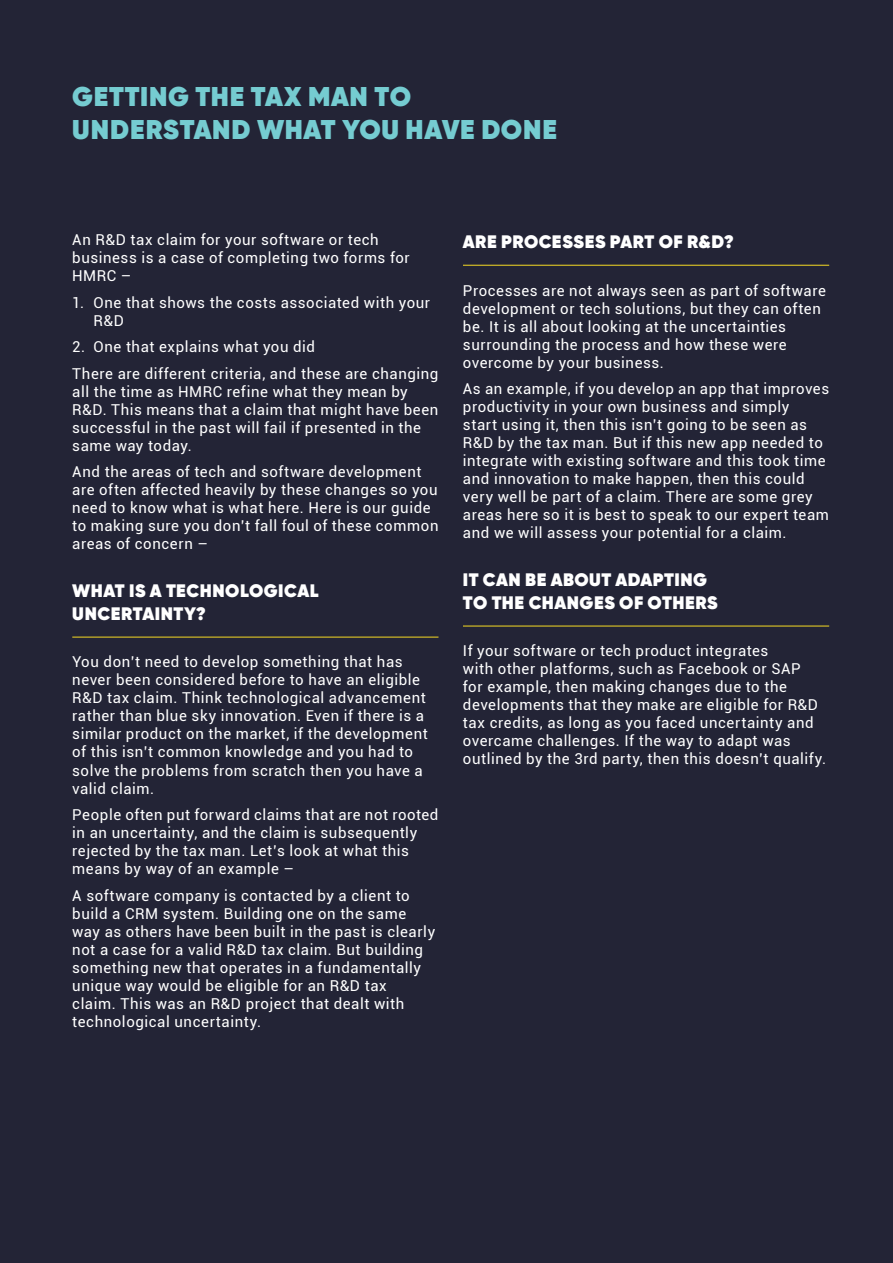
<style>
.page{position:relative;width:893px;height:1263px;background:#232436}
.page>*{position:absolute;margin:0;border:0;box-sizing:border-box;transform-origin:0 0}
.t1{font:800 27px/33px "Gilroy";letter-spacing:.025em;color:#75ccd1}
.t2{font:800 18px/22.5px "Gilroy";letter-spacing:.025em;color:#fff}
.t3{font:15px/18px "Roboto";letter-spacing:.035em;color:#fff}
</style>
<div class="page">
<hr style="left:72px;top:637px;width:366px;height:1px;background:#f6da23">
<hr style="left:463px;top:265px;width:366px;height:1px;background:#f6da23">
<hr style="left:463px;top:626px;width:366px;height:1px;background:#f6da23">
<h1 class="t1" style="left:72px;top:80px;width:486px">GETTING THE TAX MAN TO<br>UNDERSTAND WHAT YOU HAVE DONE</h1>
<p class="t3" style="left:72px;top:230px;width:339px">An R&amp;D tax claim for your software or tech business is a case of completing two forms for<br>HMRC –</p>
<p class="t3" style="left:94px;top:293px;width:338px;text-indent:-21px">1. One that shows the costs associated with your<br>R&amp;D</p>
<p class="t3" style="left:72px;top:333px;width:368px;line-height:26.5px">2. One that explains what you did<br>There are different criteria, and these are changing</p>
<p class="t3" style="left:72px;top:382px;width:368px">all the time as HMRC refine what they mean by R&amp;D. This means that a claim that might have been successful in the past will fail if presented in the same way today.</p>
<p class="t3" style="left:72px;top:462px;width:368px">And the areas of tech and software development are often affected heavily by these changes so you need to know what is what here. Here is our guide to making sure you don’t fall foul of these common areas of concern –</p>
<p class="t2" style="left:72px;top:580px;width:248px">WHAT IS A TECHNOLOGICAL<br>UNCERTAINTY?</p>
<p class="t3" style="left:72px;top:653px;width:357px">You don’t need to develop something that has never been considered before to have an eligible R&amp;D tax claim. Think technological advancement rather than blue sky innovation. Even if there is a similar product on the market, if the development of this isn’t common knowledge and you had to solve the problems from scratch then you have a valid claim.</p>
<p class="t3" style="left:72px;top:805px;width:368px">People often put forward claims that are not rooted in an uncertainty, and the claim is subsequently rejected by the tax man. Let’s look at what this means by way of an example –</p>
<p class="t3" style="left:72px;top:886px;width:364px">A software company is contacted by a client to build a CRM system. Building one on the same way as others have been built in the past is clearly not a case for a valid R&amp;D tax claim. But building something new that operates in a fundamentally unique way would be eligible for an R&amp;D tax<br>claim. This was an R&amp;D project that dealt with technological uncertainty.</p>
<p class="t2" style="left:463px;top:230px;width:272px">ARE PROCESSES PART OF R&amp;D?</p>
<p class="t3" style="left:463px;top:281px;width:364px">Processes are not always seen as part of software development or tech solutions, but they can often be. It is all about looking at the uncertainties surrounding the process and how these were overcome by your business.</p>
<p class="t3" style="left:463px;top:379px;width:368px">As an example, if you develop an app that improves productivity in your own business and simply<br>start using it, then this isn’t going to be seen as R&amp;D by the tax man. But if this new app needed to integrate with existing software and this took time and innovation to make happen, then this could very well be part of a claim. There are some grey areas here so it is best to speak to our expert team and we will assess your potential for a claim.</p>
<p class="t2" style="left:463px;top:568px;width:256px">IT CAN BE ABOUT ADAPTING<br>TO THE CHANGES OF OTHERS</p>
<p class="t3" style="left:463px;top:641px;width:365px">If your software or tech product integrates<br>with other platforms, such as Facebook or SAP<br>for example, then making changes due to the developments that they make are eligible for R&amp;D tax credits, as long as you faced uncertainty and overcame challenges. If the way to adapt was outlined by the 3rd party, then this doesn’t qualify.</p>
</div>
